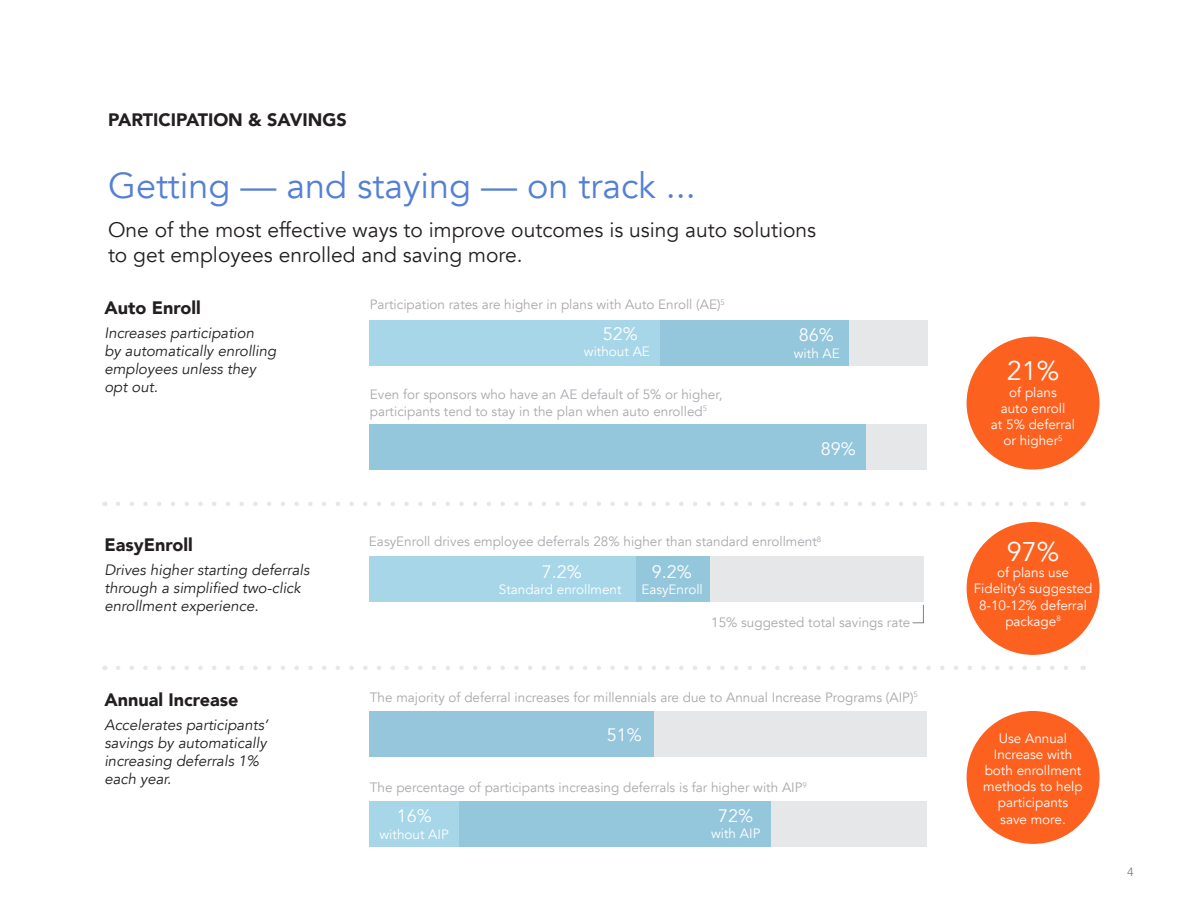
<style>
.page{position:relative;width:1188px;height:918px;background:#fff}
.page>*{position:absolute;margin:0;border:0;box-sizing:border-box;transform-origin:0 0}
.t1{font:36px "Avenir";color:#5480d4}
.t2{font:27px "Avenir";color:#fff}
.t3{font:21px/25.2px "Avenir";color:#231f20}
.t4{font:900 18px "Avenir";color:#231f20}
.t5{font:18px "Avenir";color:#fff}
.t6{font:italic 15px/18px "Avenir";color:#231f20}
.t7{font:13.5px/16.2px "Avenir";color:#a8a9ad}
.t8{font:13.5px/16.2px "Avenir";color:#fff;text-align:center}
.t9{font:12px "Avenir";color:#808285}
</style>
<div class="page">
<div style="left:849px;top:320px;width:78px;height:46px;background:#e6e7e9"></div>
<div style="left:659px;top:320px;width:190px;height:46px;background:#94c7db"></div>
<div style="left:369px;top:320px;width:290px;height:46px;background:#a6d6e8"></div>
<div style="left:866px;top:424px;width:61px;height:46px;background:#e6e7e9"></div>
<div style="left:369px;top:424px;width:497px;height:46px;background:#94c7db"></div>
<div style="left:710px;top:557px;width:214px;height:45px;background:#e6e7e9"></div>
<div style="left:636px;top:557px;width:74px;height:45px;background:#94c7db"></div>
<div style="left:369px;top:557px;width:267px;height:45px;background:#a6d6e8"></div>
<div style="left:654px;top:711px;width:273px;height:45px;background:#e6e7e9"></div>
<div style="left:369px;top:711px;width:285px;height:45px;background:#95c6db"></div>
<div style="left:771px;top:801px;width:156px;height:46px;background:#e6e7e9"></div>
<div style="left:458px;top:801px;width:313px;height:46px;background:#94c7db"></div>
<div style="left:369px;top:801px;width:89px;height:46px;background:#a6d6e8"></div>
<div style="left:967px;top:522px;width:133px;height:133px;background:#fc611f;border-radius:50%"></div>
<div style="left:967px;top:337px;width:133px;height:133px;background:#fc611f;border-radius:50%"></div>
<div style="left:967px;top:711px;width:133px;height:133px;background:#fc611f;border-radius:50%"></div>
<svg style="left:118px;top:502px;width:950px;height:4px"></svg>
<svg style="left:118px;top:666px;width:950px;height:4px"></svg>
<svg style="left:912px;top:604px;width:12px;height:20px"></svg>
<p class="t4" style="left:108px;top:104px;width:240px">PARTICIPATION &amp; SAVINGS</p>
<p class="t1" style="left:108px;top:164px;width:589px">Getting — and staying — on track ...</p>
<p class="t3" style="left:108px;top:217px;width:710px">One of the most effective ways to improve outcomes is using auto solutions to get employees enrolled and saving more.</p>
<p class="t4" style="left:104px;top:292px;width:98px">Auto Enroll</p>
<p class="t6" style="left:104px;top:324px;width:173px">Increases participation<br>by automatically enrolling employees unless they opt out.</p>
<p class="t4" style="left:104px;top:529px;width:90px">EasyEnroll</p>
<p class="t6" style="left:104px;top:561px;width:207px">Drives higher starting deferrals through a simplified two-click enrollment experience.</p>
<p class="t4" style="left:104px;top:684px;width:136px">Annual Increase</p>
<p class="t6" style="left:104px;top:716px;width:165px">Accelerates participants’ savings by automatically increasing deferrals 1% each year.</p>
<p class="t7" style="left:370px;top:297px;width:357px">Participation rates are higher in plans with Auto Enroll (AE)<sup>5</sup></p>
<p class="t5" style="left:603px;top:323px;width:37px">52%</p>
<p class="t5" style="left:799px;top:324px;width:37px">86%</p>
<p class="t8" style="left:584px;top:344px;width:67px">without AE</p>
<p class="t8" style="left:794px;top:345px;width:47px">with AE</p>
<p class="t7" style="left:370px;top:387px;width:354px">Even for sponsors who have an AE default of 5% or higher, participants tend to stay in the plan when auto enrolled<sup>5</sup></p>
<p class="t5" style="left:821px;top:438px;width:37px">89%</p>
<p class="t7" style="left:369px;top:534px;width:454px">EasyEnroll drives employee deferrals 28% higher than standard enrollment<sup>8</sup></p>
<p class="t5" style="left:542px;top:562px;width:42px">7.2%</p>
<p class="t5" style="left:652px;top:562px;width:42px">9.2%</p>
<p class="t8" style="left:499px;top:582px;width:124px">Standard enrollment</p>
<p class="t8" style="left:641px;top:582px;width:63px">EasyEnroll</p>
<p class="t7" style="left:711px;top:614px;width:201px">15% suggested total savings rate</p>
<p class="t7" style="left:370px;top:689px;width:550px">The majority of deferral increases for millennials are due to Annual Increase Programs (AIP)<sup>5</sup></p>
<p class="t5" style="left:607px;top:724px;width:37px">51%</p>
<p class="t7" style="left:370px;top:780px;width:439px">The percentage of participants increasing deferrals is far higher with AIP<sup>9</sup></p>
<p class="t5" style="left:397px;top:805px;width:37px">16%</p>
<p class="t5" style="left:718px;top:805px;width:37px">72%</p>
<p class="t8" style="left:380px;top:826px;width:71px">without AIP</p>
<p class="t8" style="left:711px;top:826px;width:51px">with AIP</p>
<p class="t2" style="left:1007px;top:355px;width:54px">21%</p>
<p class="t8" style="left:991px;top:384px;width:86px">of plans<br>auto enroll<br>at 5% deferral or higher<sup>5</sup></p>
<p class="t2" style="left:1007px;top:536px;width:54px">97%</p>
<p class="t8" style="left:974px;top:565px;width:120px">of plans use<br>Fidelity’s suggested<br>8-10-12% deferral package<sup>8</sup></p>
<p class="t8" style="left:983px;top:730px;width:101px">Use Annual<br>Increase with both enrollment methods to help participants save more.</p>
<p class="t9" style="left:1127px;top:865px;width:8px">4</p>
</div>
